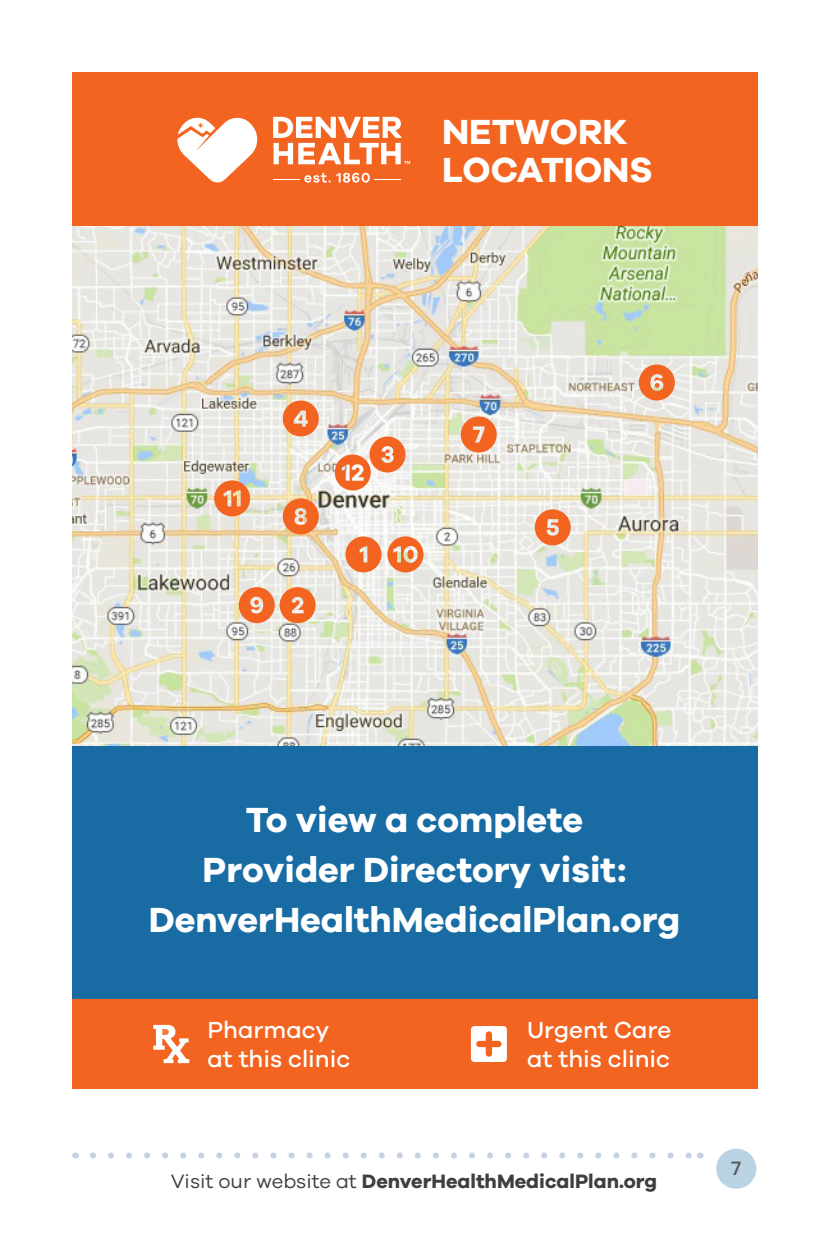
<style>
.page{position:relative;width:828px;height:1260px;background:#fff}
.page>*{position:absolute;margin:0;border:0;box-sizing:border-box;transform-origin:0 0}
.t1{font:700 36px/50px "Galano Grotesque";color:#fff;text-align:center}
.Body{font:500 24px/28.8px "Galano Grotesque";color:#fff}
.t2{font:700 20px "Galano Grotesque";color:#3e3e3f}
.t3{font:500 20px "Galano Grotesque";color:#57585a}
.s1{font-weight:400}
</style>
<div class="page">
<svg style="left:93px;top:1152px;width:598px;height:6px"></svg>
<div style="left:716px;top:1149px;width:40px;height:40px;background:#bad3e3;border-radius:50%"></div>
<img style="left:72px;top:226px;width:685px;height:520px">
<svg style="left:346px;top:536px;width:36px;height:36px"></svg>
<svg style="left:283px;top:401px;width:36px;height:36px"></svg>
<svg style="left:535px;top:509px;width:36px;height:36px"></svg>
<svg style="left:639px;top:365px;width:36px;height:36px"></svg>
<svg style="left:461px;top:417px;width:36px;height:36px"></svg>
<svg style="left:283px;top:498px;width:36px;height:36px"></svg>
<svg style="left:239px;top:587px;width:77px;height:36px;background:#f09467"></svg>
<svg style="left:388px;top:536px;width:36px;height:36px"></svg>
<svg style="left:214px;top:480px;width:36px;height:36px"></svg>
<svg style="left:335px;top:437px;width:71px;height:54px"></svg>
<div style="left:72px;top:72px;width:685px;height:154px;background:#f36421"></div>
<svg style="left:273px;top:117px;width:137px;height:47px"></svg>
<svg style="left:274px;top:173px;width:127px;height:10px"></svg>
<svg style="left:177px;top:117px;width:80px;height:66px"></svg>
<div style="left:72px;top:746px;width:685px;height:343px;background:#186ca3"></div>
<div style="left:72px;top:999px;width:685px;height:90px;background:#f36421"></div>
<svg style="left:153px;top:1025px;width:36px;height:38px"></svg>
<svg style="left:471px;top:1026px;width:36px;height:36px"></svg>
<p class="t1" style="left:442px;top:105px;width:187px">NETWORK</p>
<p class="t1" style="left:442px;top:143px;width:212px">LOCATIONS</p>
<p class="t1" style="left:149px;top:794px;width:533px">To view a complete<br>Provider Directory visit:<br>DenverHealthMedicalPlan.org</p>
<p class="Body" style="left:207px;top:1015px;width:144px">Pharmacy at this clinic</p>
<p class="Body" style="left:527px;top:1015px;width:146px">Urgent Care at this clinic</p>
<p class="t2" style="left:171px;top:1169px;width:488px"><span class="s1">Visit our website at</span> DenverHealthMedicalPlan.org</p>
<p class="t3" style="left:731px;top:1156px;width:11px">7</p>
</div>
